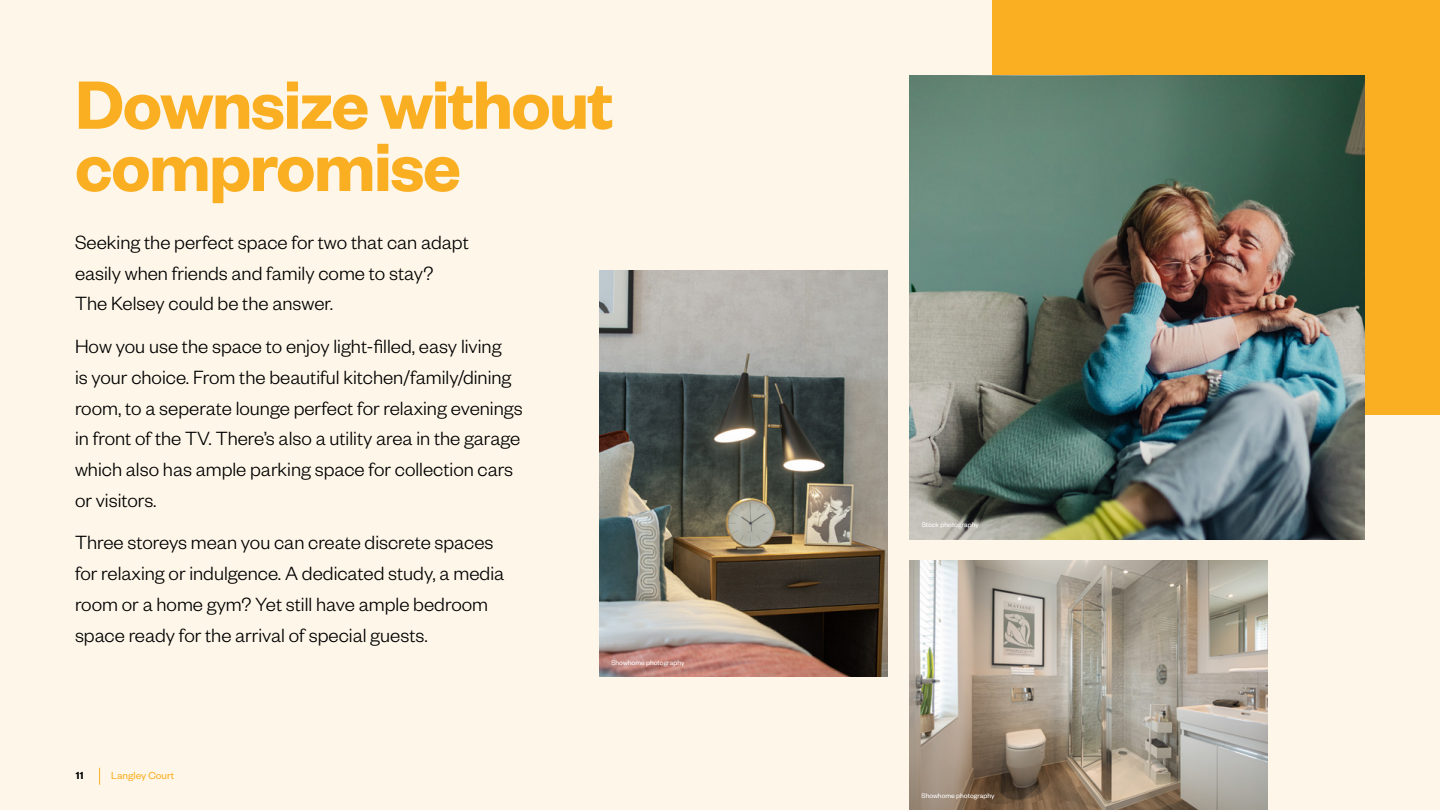
<style>
.page{position:relative;width:1440px;height:810px;background:#fef7e9}
.page>*{position:absolute;margin:0;border:0;box-sizing:border-box;transform-origin:0 0}
.t1{font:600 75px/62.2px "Founders Grotesk";letter-spacing:-.02em;color:#faaf23}
.t2{font:300 21px/30.8px "Founders Grotesk";color:#000}
.t3{font:11.25px "Founders Grotesk";color:#faaf23}
.t4{font:600 11.25px "Founders Grotesk";color:#000}
.t5{font:7.5px "Founders Grotesk";color:#fff}
</style>
<div class="page">
<svg style="left:99px;top:768px;width:1px;height:17px"></svg>
<div style="left:992px;top:1px;width:448px;height:414px;background:#faaf23"></div>
<img style="left:909px;top:561px;width:359px;height:249px">
<img style="left:910px;top:75px;width:455px;height:464px">
<img style="left:599px;top:270px;width:288px;height:406px">
<h1 class="t1" style="left:75px;top:70px;width:540px">Downsize without compromise</h1>
<p class="t2" style="left:75px;top:226px;width:395px">Seeking the perfect space for two that can adapt easily when friends and family come to stay?<br>The Kelsey could be the answer.</p>
<p class="t2" style="left:75px;top:330px;width:449px">How you use the space to enjoy light-filled, easy living<br>is your choice. From the beautiful kitchen/family/dining room, to a seperate lounge perfect for relaxing evenings in front of the TV. There’s also a utility area in the garage which also has ample parking space for collection cars or visitors.</p>
<p class="t2" style="left:75px;top:526px;width:431px">Three storeys mean you can create discrete spaces for relaxing or indulgence. A dedicated study, a media room or a home gym? Yet still have ample bedroom space ready for the arrival of special guests.</p>
<p class="t4" style="left:76px;top:768px;width:9px">11</p>
<p class="t3" style="left:111px;top:769px;width:65px">Langley Court</p>
<p class="t5" style="left:611px;top:658px;width:75px">Showhome photography</p>
<p class="t5" style="left:922px;top:520px;width:59px">Stock photography</p>
<p class="t5" style="left:921px;top:791px;width:75px">Showhome photography</p>
</div>
